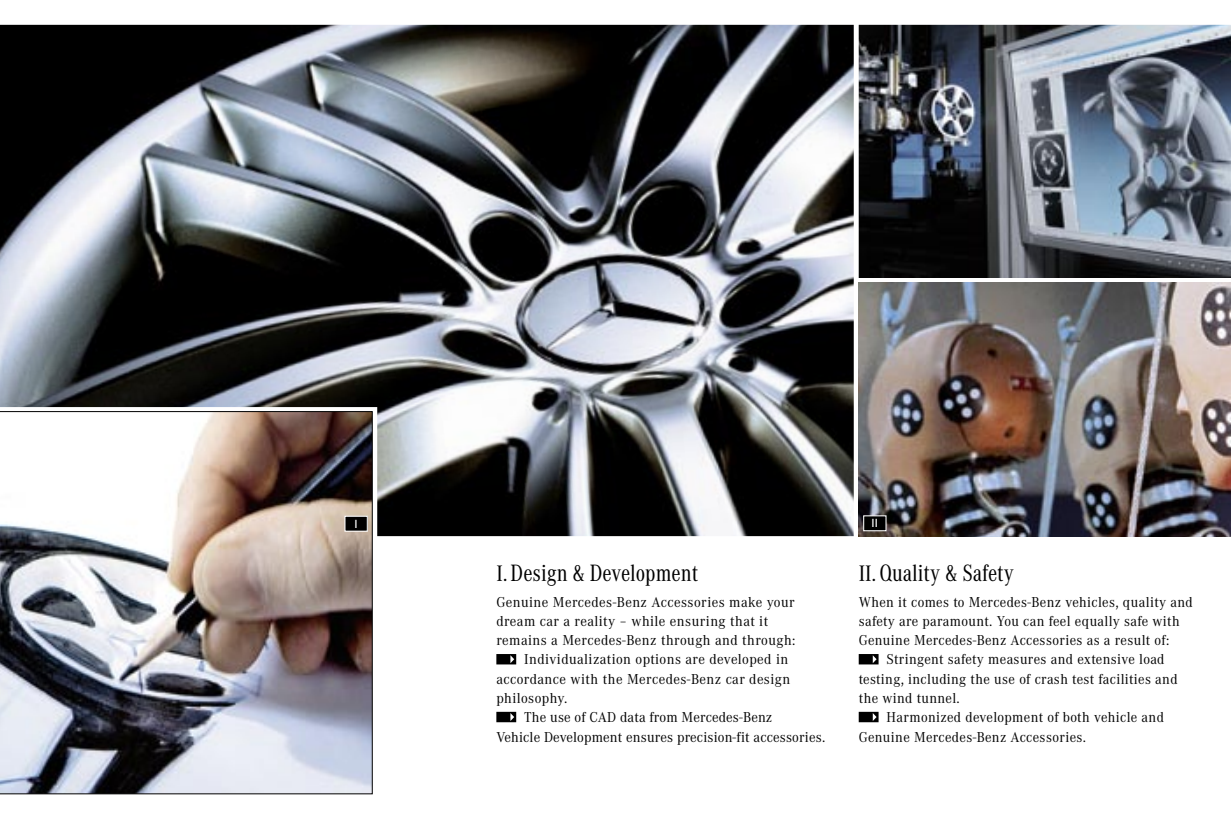
<style>
.page{position:relative;width:1231px;height:834px;background:#fff}
.page>*{position:absolute;margin:0;border:0;box-sizing:border-box;transform-origin:0 0}
.t1{font:24.5px "Corporate A Con";color:#000}
.t2{font:14.88px "Corporate A";letter-spacing:.025em;color:#000;scale:.95 1}
.t3{font:14.88px "Corporate A";letter-spacing:.025em;color:#000;scale:.96 1}
.t4{font:600 12.25px "Corporate S";color:#fff;scale:.95 1}
.s1{font-size:23.28px}
</style>
<div class="page">
<img style="left:0;top:25px;width:853px;height:511px">
<img style="left:0;top:410px;width:373px;height:384px">
<img style="left:858px;top:283px;width:372px;height:253px">
<img style="left:858px;top:25px;width:372px;height:253px">
<div style="left:345px;top:516px;width:22px;height:15px;background:#000"></div>
<div style="left:344px;top:515px;width:24px;height:16px;border:1px solid #fff"></div>
<div style="left:863px;top:515px;width:22px;height:15px;background:#000"></div>
<div style="left:863px;top:515px;width:23px;height:16px;border:1px solid #fff"></div>
<svg style="left:496px;top:654px;width:20px;height:10px"></svg>
<svg style="left:496px;top:711px;width:20px;height:11px"></svg>
<svg style="left:858px;top:654px;width:20px;height:10px"></svg>
<svg style="left:858px;top:711px;width:20px;height:11px"></svg>
<p class="t4" style="left:354px;top:516px;width:5px">I</p>
<p class="t4" style="left:871px;top:516px;width:8px">II</p>
<h1 class="t1" style="left:496px;top:555px;width:203px"><span class="s1">I</span>.Design &amp; Development</h1>
<h1 class="t1" style="left:858px;top:555px;width:157px"><span class="s1">II</span>.Quality &amp; Safety</h1>
<p class="t3" style="left:496px;top:593px;width:312px">Genuine Mercedes-Benz Accessories make your</p>
<p class="t3" style="left:496px;top:612px;width:284px">dream car a reality – while ensuring that it</p>
<p class="t3" style="left:496px;top:632px;width:313px">remains a Mercedes-Benz through and through:</p>
<p class="t3" style="left:524px;top:651px;width:276px">Individualization options are developed in</p>
<p class="t3" style="left:496px;top:670px;width:307px">accordance with the Mercedes-Benz car design</p>
<p class="t3" style="left:496px;top:689px;width:75px">philosophy.</p>
<p class="t3" style="left:524px;top:709px;width:260px">The use of CAD data from Mercedes-Benz</p>
<p class="t3" style="left:496px;top:728px;width:344px">Vehicle Development ensures precision-fit accessories.</p>
<p class="t2" style="left:858px;top:593px;width:353px">When it comes to Mercedes-Benz vehicles, quality and</p>
<p class="t2" style="left:858px;top:612px;width:339px">safety are paramount. You can feel equally safe with</p>
<p class="t2" style="left:858px;top:632px;width:328px">Genuine Mercedes-Benz Accessories as a result of:</p>
<p class="t2" style="left:886px;top:651px;width:294px">Stringent safety measures and extensive load</p>
<p class="t2" style="left:858px;top:670px;width:337px">testing, including the use of crash test facilities and</p>
<p class="t2" style="left:858px;top:689px;width:108px">the wind tunnel.</p>
<p class="t2" style="left:886px;top:709px;width:293px">Harmonized development of both vehicle and</p>
<p class="t2" style="left:858px;top:728px;width:241px">Genuine Mercedes-Benz Accessories.</p>
</div>
